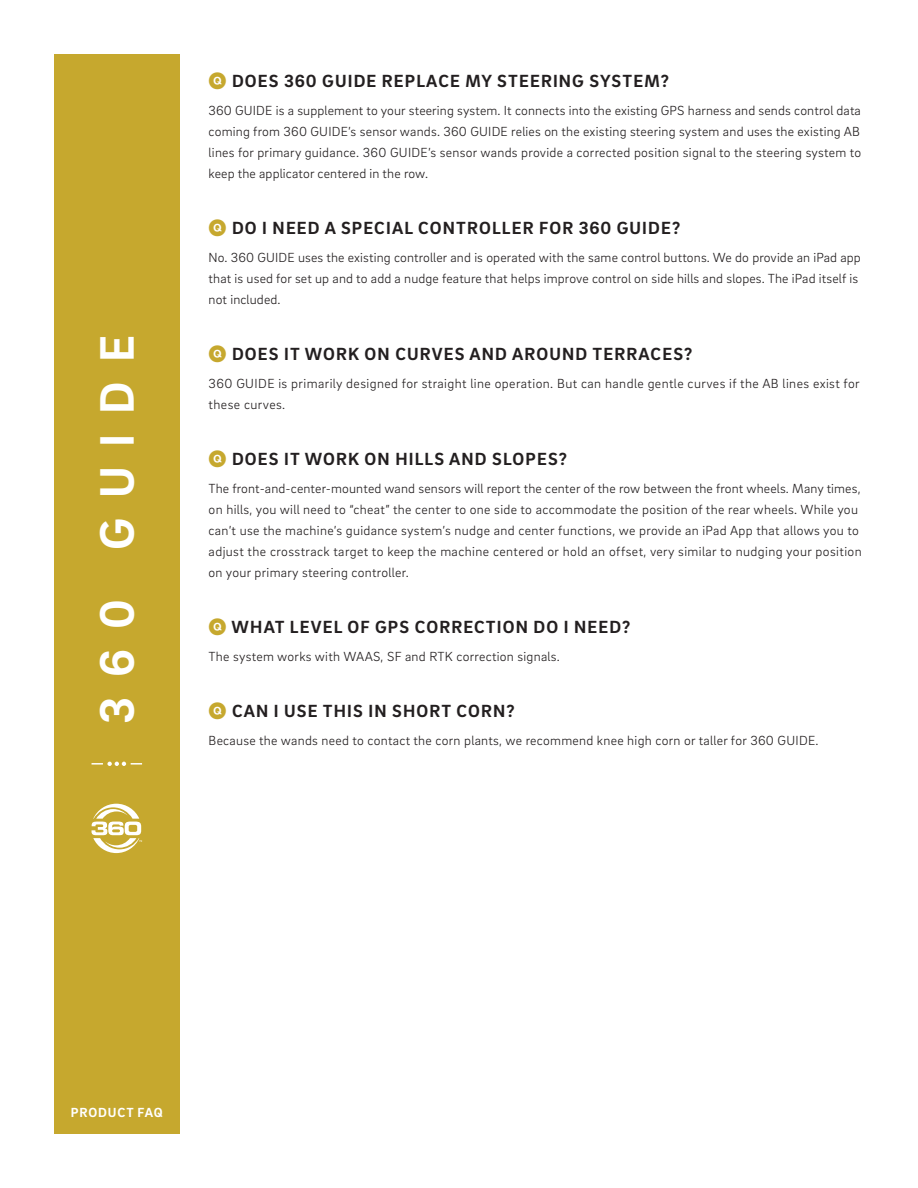
<style>
.page{position:relative;width:918px;height:1188px;background:#fff}
.page>*{position:absolute;margin:0;border:0;box-sizing:border-box;transform-origin:0 0}
.t1{font:700 49.5px "Brix Sans";letter-spacing:.4em;color:#fff}
.t2{font:700 18px "Brix Sans";letter-spacing:.065em;color:#231f20}
.t3{font:300 13.5px/21px "Brix Sans";letter-spacing:.02em;color:#231f20}
.t4{font:700 13.5px "Brix Sans";letter-spacing:.065em;color:#fff}
.s1{font-family:"Whitney Index Black Round Bd";font-weight:400;color:#c6a82e}
</style>
<div class="page">
<div style="left:54px;top:54px;width:126px;height:1079px;background:#c6a82e"></div>
<svg style="left:92px;top:804px;width:50px;height:49px"></svg>
<svg style="left:92px;top:762px;width:50px;height:4px"></svg>
<h1 class="t1" style="left:85px;top:724px;width:391px;rotate:-90deg">360 GUIDE</h1>
<h2 class="t2" style="left:209px;top:69px;width:462px"><span class="s1">Q</span> DOES 360 GUIDE REPLACE MY STEERING SYSTEM?</h2>
<p class="t3" style="left:209px;top:100px;width:654px;text-align:justify">360 GUIDE is a supplement to your steering system. It connects into the existing GPS harness and sends control data coming from 360 GUIDE’s sensor wands. 360 GUIDE relies on the existing steering system and uses the existing AB lines for primary guidance. 360 GUIDE’s sensor wands provide a corrected position signal to the steering system to keep the applicator centered in the row.</p>
<h2 class="t2" style="left:209px;top:216px;width:473px"><span class="s1">Q</span> DO I NEED A SPECIAL CONTROLLER FOR 360 GUIDE?</h2>
<p class="t3" style="left:209px;top:247px;width:654px">No. 360 GUIDE uses the existing controller and is operated with the same control buttons. We do provide an iPad app that is used for set up and to add a nudge feature that helps improve control on side hills and slopes. The iPad itself is not included.</p>
<h2 class="t2" style="left:209px;top:342px;width:485px"><span class="s1">Q</span> DOES IT WORK ON CURVES AND AROUND TERRACES?</h2>
<p class="t3" style="left:209px;top:373px;width:653px">360 GUIDE is primarily designed for straight line operation. But can handle gentle curves if the AB lines exist for these curves.</p>
<h2 class="t2" style="left:209px;top:447px;width:360px"><span class="s1">Q</span> DOES IT WORK ON HILLS AND SLOPES?</h2>
<p class="t3" style="left:209px;top:478px;width:655px">The front-and-center-mounted wand sensors will report the center of the row between the front wheels. Many times, on hills, you will need to “cheat” the center to one side to accommodate the position of the rear wheels. While you can’t use the machine’s guidance system’s nudge and center functions, we provide an iPad App that allows you to adjust the crosstrack target to keep the machine centered or hold an offset, very similar to nudging your position on your primary steering controller.</p>
<h2 class="t2" style="left:209px;top:615px;width:423px"><span class="s1">Q</span> WHAT LEVEL OF GPS CORRECTION DO I NEED?</h2>
<p class="t3" style="left:209px;top:646px;width:353px">The system works with WAAS, SF and RTK correction signals.</p>
<h2 class="t2" style="left:209px;top:699px;width:307px"><span class="s1">Q</span> CAN I USE THIS IN SHORT CORN?</h2>
<p class="t3" style="left:209px;top:730px;width:611px">Because the wands need to contact the corn plants, we recommend knee high corn or taller for 360 GUIDE.</p>
<p class="t4" style="left:71px;top:1103px;width:93px">PRODUCT FAQ</p>
</div>
